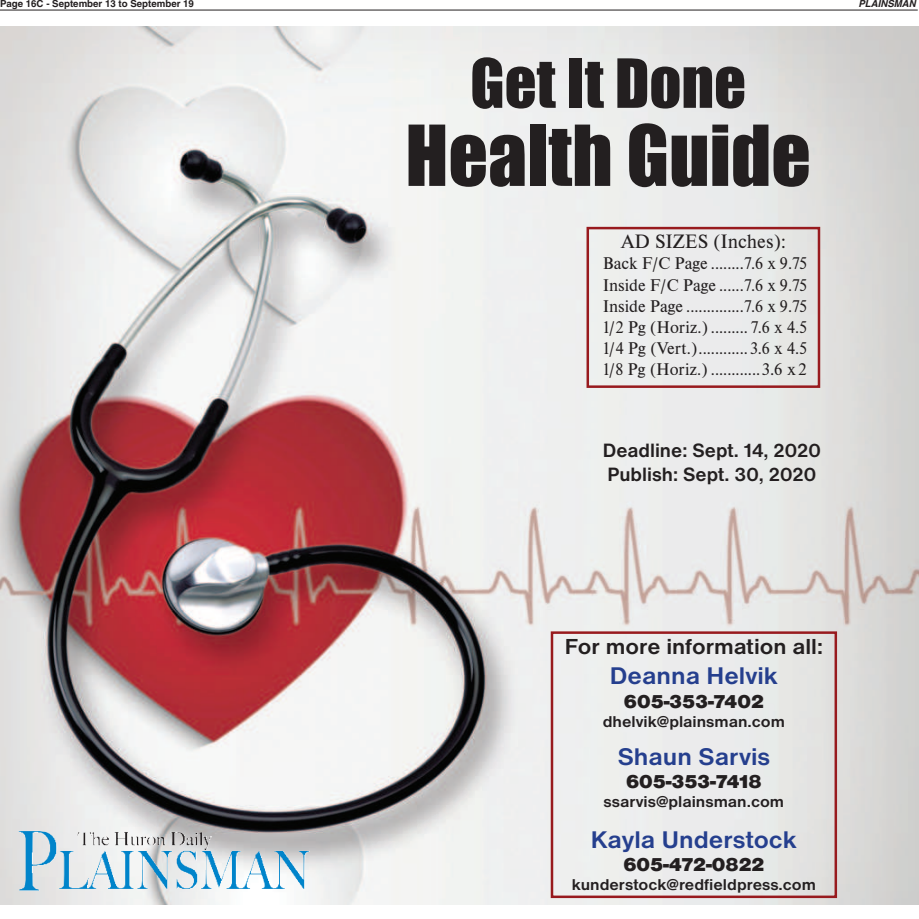
<style>
.page{position:relative;width:919px;height:919px;background:#fff}
.page>*{position:absolute;margin:0;border:0;box-sizing:border-box;transform-origin:0 0}
.t1{font:77.5px "Impact";color:#231f20}
.t2{font:62.5px "Impact";color:#231f20}
.t3{font:700 25px "Nimbus San D";color:#253f8e;scale:1.04 1}
.t4{font:700 22.5px "Nimbus San D";color:#231f20;scale:1.04 1}
.t5{font:20.12px "Nimbus Rom D";color:#231f20}
.t6{font:700 20px/24px "Nimbus San D";color:#231f20}
.t7{font:19.38px "Nimbus San D Blac";color:#231f20;scale:1.04 1}
.t8{font:17.62px/21.1px "Nimbus Rom D";color:#231f20;text-align:justify}
.t9{font:700 16.25px "Nimbus San D";color:#231f20;scale:1.04 1}
.t10{font:700 9.75px "Helvetica";color:#231f20}
.t11{font:italic 700 9.75px "Helvetica";color:#231f20}
</style>
<div class="page">
<hr style="left:0;top:10px;width:917px;height:1px;background:#231f20">
<img style="left:0;top:26px;width:918px;height:878px">
<div style="left:586px;top:227px;width:233px;height:161px;border:3px solid #981a1e"></div>
<div style="left:550px;top:631px;width:286px;height:266px;border:3px solid #981a1e"></div>
<img style="left:13px;top:820px;width:303px;height:79px">
<p class="t10" style="left:0;top:0;width:195px">Page 16C - September 13 to September 19</p>
<p class="t11" style="left:857px;top:-2px;width:61px">PLAINSMAN</p>
<h2 class="t2" style="left:470px;top:50px;width:277px">Get It Done</h2>
<h1 class="t1" style="left:405px;top:114px;width:407px">Health Guide</h1>
<p class="t5" style="left:620px;top:234px;width:166px">AD SIZES (Inches):</p>
<p class="t8" style="left:602px;top:254px;width:205px">Back F/C Page ........7.6 x 9.75<br>Inside F/C Page ......7.6 x 9.75<br>Inside Page ..............7.6 x 9.75<br>1/2 Pg (Horiz.) ......... 7.6 x 4.5<br>1/4 Pg (Vert.) ............3.6 x 4.5<br>1/8 Pg (Horiz.) ............3.6 x 2</p>
<p class="t6" style="left:602px;top:439px;width:219px">Deadline: Sept. 14, 2020<br>Publish: Sept. 30, 2020</p>
<p class="t4" style="left:564px;top:638px;width:249px">For more information all:</p>
<h3 class="t3" style="left:609px;top:667px;width:163px">Deanna Helvik</h3>
<p class="t7" style="left:623px;top:689px;width:136px">605-353-7402</p>
<p class="t9" style="left:602px;top:715px;width:177px">dhelvik@plainsman.com</p>
<h3 class="t3" style="left:617px;top:747px;width:148px">Shaun Sarvis</h3>
<p class="t7" style="left:625px;top:769px;width:132px">605-353-7418</p>
<p class="t9" style="left:603px;top:796px;width:175px">ssarvis@plainsman.com</p>
<h3 class="t3" style="left:590px;top:830px;width:199px">Kayla Understock</h3>
<p class="t7" style="left:623px;top:852px;width:137px">605-472-0822</p>
<p class="t9" style="left:571px;top:878px;width:236px">kunderstock@redfieldpress.com</p>
</div>
